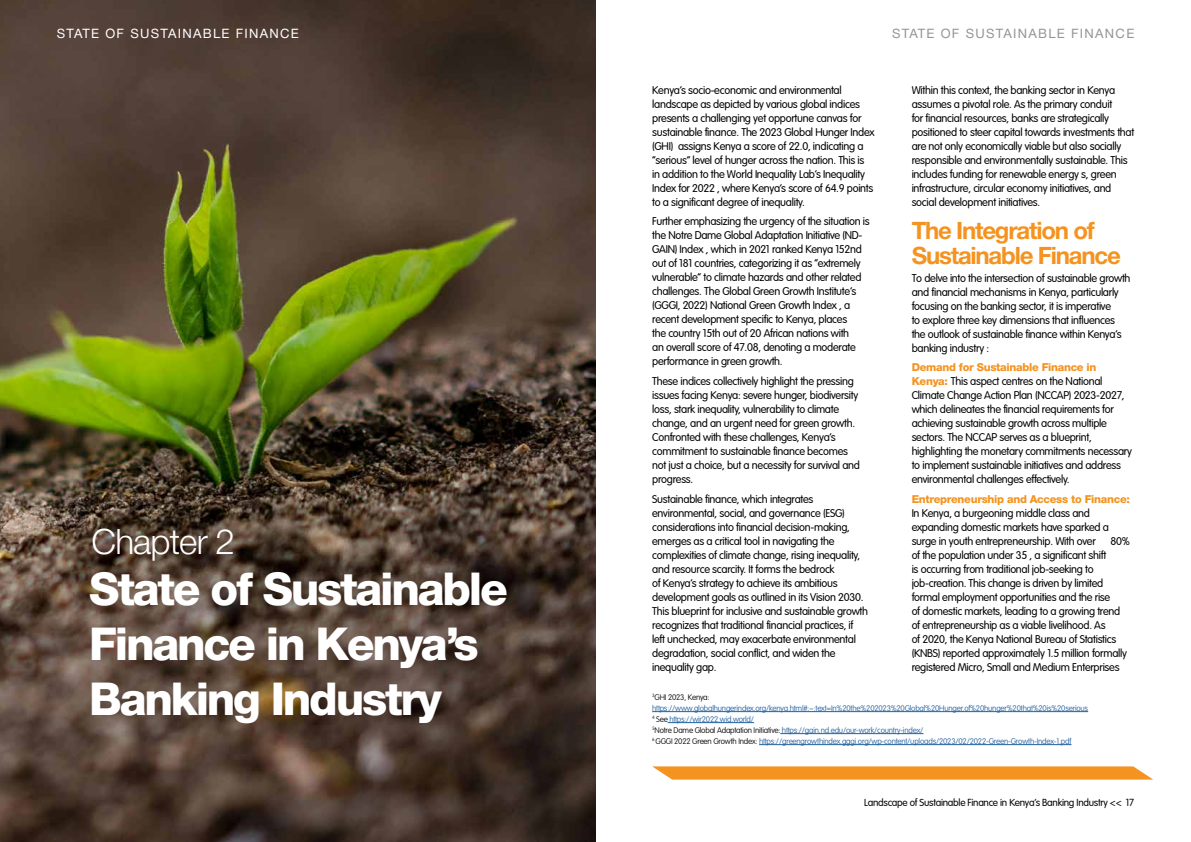
<style>
.page{position:relative;width:1191px;height:842px;background:#fff}
.page>*{position:absolute;margin:0;border:0;box-sizing:border-box;transform-origin:0 0}
.t1{font:800 45.5px/54.6px "Helvetica Neue";letter-spacing:-.05em;color:#fff}
.t2{font:300 35px "Helvetica Neue";letter-spacing:-.025em;color:#fff}
.t3{font:700 24px/25px "Helvetica Neue";letter-spacing:-.05em;color:#f4931f}
.t4{font:13px "Helvetica Neue";letter-spacing:.1em;color:#fff}
.t5{font:13px "Helvetica Neue";letter-spacing:.1em;color:#939598}
.t6{font:300 11px/14px "VAG Rounded Light S Si";letter-spacing:-.025em;color:#000}
.t7{font:800 11px "Helvetica Neue";letter-spacing:-.025em;color:#f4931f}
.t8{font:300 10px "VAG Rounded Light S Si";letter-spacing:-.025em;color:#000}
.t9{font:300 8px/11px "VAG Rounded Next";letter-spacing:-.025em;color:#215e9e}
.s1{font-family:"Helvetica Neue";font-weight:800;color:#f4931f}
.s2{color:#000}
</style>
<div class="page">
<svg style="left:652px;top:766px;width:501px;height:14px;background:#f49d34"></svg>
<img style="left:0;top:0;width:595px;height:842px">
<hr style="left:652px;top:711px;width:436px;height:1px;background:#215e9e">
<hr style="left:667px;top:722px;width:87px;height:1px;background:#215e9e">
<hr style="left:780px;top:733px;width:143px;height:1px;background:#215e9e">
<hr style="left:759px;top:744px;width:312px;height:1px;background:#215e9e">
<p class="t4" style="left:57px;top:24px;width:244px">STATE OF SUSTAINABLE FINANCE</p>
<p class="t5" style="left:892px;top:24px;width:244px">STATE OF SUSTAINABLE FINANCE</p>
<h2 class="t2" style="left:92px;top:513px;width:145px">Chapter 2</h2>
<h1 class="t1" style="left:89px;top:563px;width:420px">State of Sustainable<br>Finance in Kenya’s<br>Banking Industry</h1>
<p class="t6" style="left:652px;top:83px;width:224px">Kenya’s socio-economic and environmental landscape as depicted by various global indices presents a challenging yet opportune canvas for sustainable finance. The 2023 Global Hunger Index (GHI) assigns Kenya a score of 22.0, indicating a “serious” level of hunger across the nation. This is in addition to the World Inequality Lab’s Inequality Index for 2022 , where Kenya’s score of 64.9 points to a significant degree of inequality.</p>
<p class="t6" style="left:652px;top:214px;width:219px">Further emphasizing the urgency of the situation is the Notre Dame Global Adaptation Initiative (ND-GAIN) Index , which in 2021 ranked Kenya 152nd out of 181 countries, categorizing it as “extremely vulnerable” to climate hazards and other related challenges. The Global Green Growth Institute’s (GGGI, 2022) National Green Growth Index , a recent development specific to Kenya, places<br>the country 15th out of 20 African nations with<br>an overall score of 47.08, denoting a moderate performance in green growth.</p>
<p class="t6" style="left:652px;top:374px;width:209px">These indices collectively highlight the pressing issues facing Kenya: severe hunger, biodiversity loss, stark inequality, vulnerability to climate change, and an urgent need for green growth.<br>Confronted with these challenges, Kenya’s commitment to sustainable finance becomes not just a choice, but a necessity for survival and progress.</p>
<p class="t6" style="left:652px;top:492px;width:217px">Sustainable finance, which integrates environmental, social, and governance (ESG) considerations into financial decision-making, emerges as a critical tool in navigating the complexities of climate change, rising inequality, and resource scarcity. It forms the bedrock<br>of Kenya’s strategy to achieve its ambitious development goals as outlined in its Vision 2030.<br>This blueprint for inclusive and sustainable growth recognizes that traditional financial practices, if left unchecked, may exacerbate environmental degradation, social conflict, and widen the inequality gap.</p>
<p class="t6" style="left:911px;top:83px;width:224px">Within this context, the banking sector in Kenya assumes a pivotal role. As the primary conduit<br>for financial resources, banks are strategically positioned to steer capital towards investments that are not only economically viable but also socially responsible and environmentally sustainable. This includes funding for renewable energy s, green infrastructure, circular economy initiatives, and social development initiatives.</p>
<h3 class="t3" style="left:911px;top:219px;width:211px">The Integration of<br>Sustainable Finance</h3>
<p class="t6" style="left:911px;top:271px;width:220px">To delve into the intersection of sustainable growth and financial mechanisms in Kenya, particularly focusing on the banking sector, it is imperative<br>to explore three key dimensions that influences the outlook of sustainable finance within Kenya’s banking industry :</p>
<p class="t7" style="left:911px;top:359px;width:186px">Demand for Sustainable Finance in</p>
<p class="t6" style="left:911px;top:374px;width:222px"><span class="s1">Kenya:</span> This aspect centres on the National Climate Change Action Plan (NCCAP) 2023-2027, which delineates the financial requirements for achieving sustainable growth across multiple sectors. The NCCAP serves as a blueprint, highlighting the monetary commitments necessary to implement sustainable initiatives and address environmental challenges effectively.</p>
<p class="t7" style="left:911px;top:491px;width:220px">Entrepreneurship and Access to Finance:</p>
<p class="t6" style="left:911px;top:506px;width:199px">In Kenya, a burgeoning middle class and expanding domestic markets have sparked a surge in youth entrepreneurship. With over</p>
<p class="t6" style="left:1110px;top:534px;width:21px">80%</p>
<p class="t6" style="left:911px;top:548px;width:217px">of the population under 35 , a significant shift<br>is occurring from traditional job-seeking to job-creation. This change is driven by limited formal employment opportunities and the rise<br>of domestic markets, leading to a growing trend of entrepreneurship as a viable livelihood. As<br>of 2020, the Kenya National Bureau of Statistics (KNBS) reported approximately 1.5 million formally registered Micro, Small and Medium Enterprises</p>
<p class="t9" style="left:652px;top:692px;width:437px"><sup>3</sup><span class="s2">GHI 2023, Kenya: </span>https://www.globalhungerindex.org/kenya.html#:~:text=In%20the%202023%20Global%20Hunger,of%20hunger%20that%20is%20serious <sup>4</sup> <span class="s2">See</span> https://wir2022.wid.world/<br><sup>5</sup><span class="s2">Notre Dame Global Adaptation Initiative:</span> https://gain.nd.edu/our-work/country-index/<br><sup>6</sup> <span class="s2">GGGI 2022 Green Growth Index:</span> https://greengrowthindex.gggi.org/wp-content/uploads/2023/02/2022-Green-Growth-Index-1.pdf</p>
<p class="t8" style="left:864px;top:797px;width:271px">Landscape of Sustainable Finance in Kenya’s Banking Industry &lt;&lt; 17</p>
</div>
